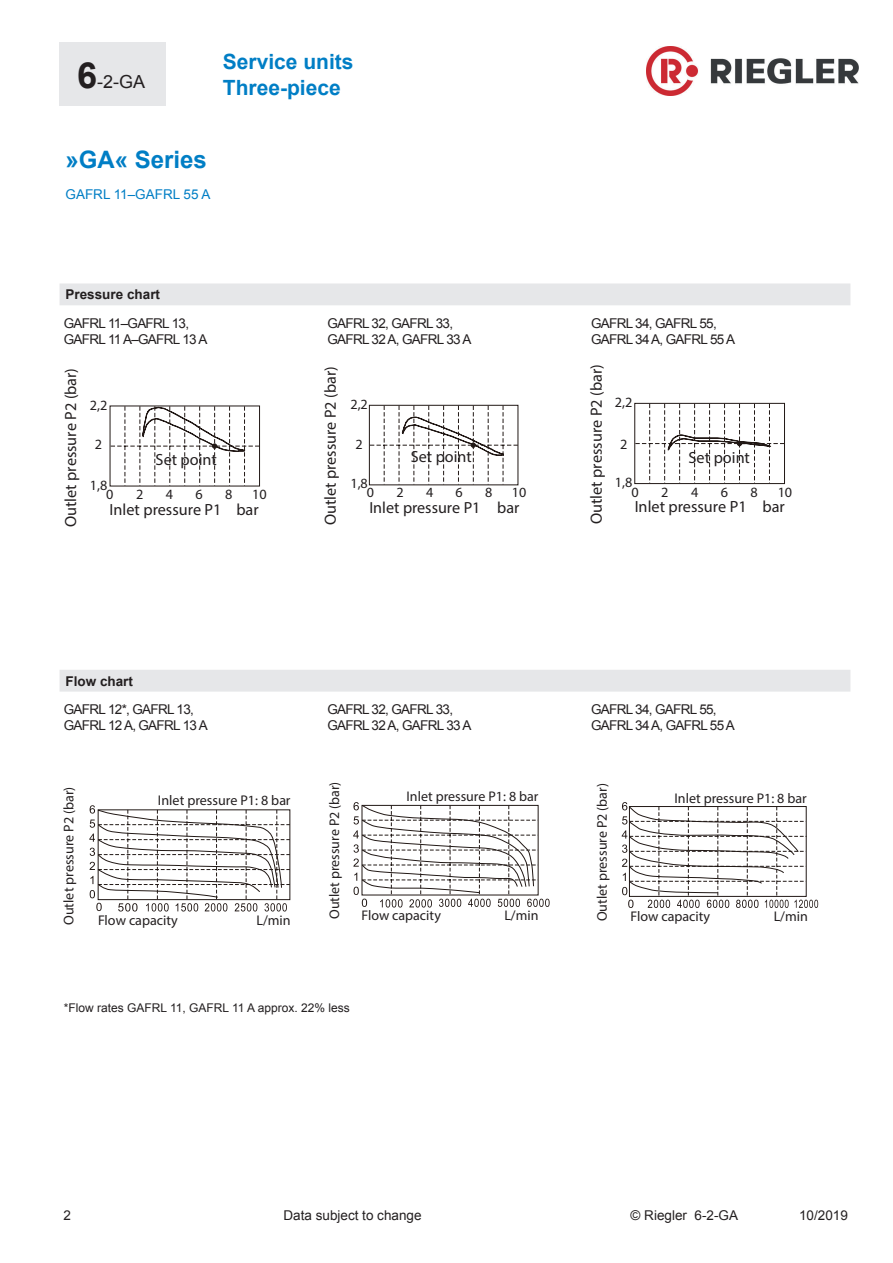
<style>
.page{position:relative;width:893px;height:1263px;background:#fff}
.page>*{position:absolute;margin:0;border:0;box-sizing:border-box;transform-origin:0 0}
.t1{font:700 24px "Arial";color:#007ec5}
.t2{font:700 21px/25.2px "Arial";color:#007ec5}
.t3{font:18px "Arial";color:#231f20}
.t4{font:16.2px "Myriad Pro";color:#231f20}
.t5{font:16.05px "Myriad Pro";color:#231f20}
.t6{font:14.25px "Myriad Pro";color:#231f20}
.t7{font:14.1px "Myriad Pro";color:#231f20}
.t8{font:13.95px "Myriad Pro";color:#231f20}
.t9{font:13.5px/16.2px "Arial";letter-spacing:-.05em;color:#231f20}
.t10{font:13.5px "Arial";color:#231f20}
.t11{font:700 13.5px "Arial";color:#231f20}
.t12{font:13.5px "Arial";color:#007ec5}
.t13{font:12px "Arial";color:#231f20}
.s1{font-weight:700;font-size:36px}
</style>
<div class="page">
<div style="left:60px;top:43px;width:106px;height:63px;background:#e6e7e9"></div>
<img style="left:647px;top:47px;width:212px;height:48px">
<div style="left:60px;top:670px;width:790px;height:22px;background:#e6e7e9"></div>
<svg style="left:89px;top:805px;width:201px;height:106px"></svg>
<svg style="left:353px;top:802px;width:197px;height:105px"></svg>
<svg style="left:622px;top:802px;width:196px;height:106px"></svg>
<div style="left:60px;top:283px;width:790px;height:22px;background:#e6e7e9"></div>
<div style="left:110px;top:405px;width:150px;height:81px;border:1px solid #211815"></div>
<svg style="left:110px;top:406px;width:149px;height:79px"></svg>
<div style="left:369px;top:405px;width:149px;height:80px;border:1px solid #211815"></div>
<svg style="left:369px;top:406px;width:149px;height:78px"></svg>
<div style="left:634px;top:403px;width:151px;height:81px;border:1px solid #211815"></div>
<svg style="left:635px;top:404px;width:149px;height:79px"></svg>
<h3 class="t3" style="left:77px;top:69px;width:70px"><span class="s1">6</span>-2-GA</h3>
<h2 class="t2" style="left:223px;top:50px;width:132px">Service units<br>Three-piece</h2>
<h1 class="t1" style="left:66px;top:144px;width:143px">»GA« Series</h1>
<p class="t12" style="left:66px;top:185px;width:147px">GAFRL 11–GAFRL 55 A</p>
<p class="t11" style="left:66px;top:286px;width:96px">Pressure chart</p>
<p class="t9" style="left:64px;top:315px;width:145px">GAFRL 11–GAFRL 13,<br>GAFRL 11 A–GAFRL 13 A</p>
<p class="t9" style="left:327px;top:315px;width:145px">GAFRL 32, GAFRL 33,<br>GAFRL 32 A, GAFRL 33 A</p>
<p class="t9" style="left:591px;top:315px;width:145px">GAFRL 34, GAFRL 55,<br>GAFRL 34 A, GAFRL 55 A</p>
<p class="t4" style="left:61px;top:527px;width:161px;rotate:-90deg">Outlet pressure P2 (bar)</p>
<p class="t6" style="left:90px;top:396px;width:19px">2,2</p>
<p class="t6" style="left:95px;top:436px;width:9px">2</p>
<p class="t4" style="left:156px;top:450px;width:63px">Set point</p>
<p class="t6" style="left:90px;top:476px;width:19px">1,8</p>
<p class="t6" style="left:106px;top:486px;width:9px">0</p>
<p class="t6" style="left:136px;top:486px;width:9px">2</p>
<p class="t6" style="left:166px;top:486px;width:9px">4</p>
<p class="t6" style="left:196px;top:486px;width:9px">6</p>
<p class="t6" style="left:225px;top:486px;width:9px">8</p>
<p class="t6" style="left:252px;top:486px;width:16px">10</p>
<p class="t4" style="left:110px;top:500px;width:151px">Inlet pressure P1 bar</p>
<p class="t5" style="left:320px;top:525px;width:160px;rotate:-90deg">Outlet pressure P2 (bar)</p>
<p class="t7" style="left:350px;top:395px;width:19px">2,2</p>
<p class="t7" style="left:355px;top:435px;width:9px">2</p>
<p class="t5" style="left:411px;top:447px;width:62px">Set point</p>
<p class="t7" style="left:350px;top:474px;width:19px">1,8</p>
<p class="t7" style="left:367px;top:484px;width:9px">0</p>
<p class="t7" style="left:396px;top:484px;width:9px">2</p>
<p class="t7" style="left:426px;top:484px;width:9px">4</p>
<p class="t7" style="left:456px;top:484px;width:9px">6</p>
<p class="t7" style="left:485px;top:484px;width:9px">8</p>
<p class="t7" style="left:512px;top:484px;width:16px">10</p>
<p class="t5" style="left:369px;top:498px;width:152px">Inlet pressure P1 bar</p>
<p class="t4" style="left:586px;top:524px;width:161px;rotate:-90deg">Outlet pressure P2 (bar)</p>
<p class="t6" style="left:615px;top:394px;width:19px">2,2</p>
<p class="t6" style="left:620px;top:435px;width:9px">2</p>
<p class="t4" style="left:689px;top:448px;width:63px">Set point</p>
<p class="t6" style="left:615px;top:473px;width:19px">1,8</p>
<p class="t6" style="left:631px;top:483px;width:9px">0</p>
<p class="t6" style="left:661px;top:483px;width:9px">2</p>
<p class="t6" style="left:691px;top:483px;width:9px">4</p>
<p class="t6" style="left:721px;top:483px;width:9px">6</p>
<p class="t6" style="left:751px;top:483px;width:9px">8</p>
<p class="t6" style="left:778px;top:483px;width:16px">10</p>
<p class="t4" style="left:635px;top:497px;width:152px">Inlet pressure P1 bar</p>
<p class="t11" style="left:66px;top:672px;width:69px">Flow chart</p>
<p class="t9" style="left:64px;top:701px;width:145px">GAFRL 12*, GAFRL 13,<br>GAFRL 12 A, GAFRL 13 A</p>
<p class="t9" style="left:327px;top:701px;width:145px">GAFRL 32, GAFRL 33,<br>GAFRL 32 A, GAFRL 33 A</p>
<p class="t9" style="left:591px;top:701px;width:145px">GAFRL 34, GAFRL 55,<br>GAFRL 34 A, GAFRL 55 A</p>
<p class="t7" style="left:60px;top:925px;width:140px;rotate:-90deg">Outlet pressure P2 (bar)</p>
<p class="t7" style="left:158px;top:792px;width:134px">Inlet pressure P1: 8 bar</p>
<p class="t7" style="left:98px;top:911px;width:81px">Flow capacity</p>
<p class="t7" style="left:256px;top:911px;width:36px">L/min</p>
<p class="t8" style="left:326px;top:919px;width:139px;rotate:-90deg">Outlet pressure P2 (bar)</p>
<p class="t8" style="left:407px;top:787px;width:133px">Inlet pressure P1: 8 bar</p>
<p class="t8" style="left:362px;top:906px;width:81px">Flow capacity</p>
<p class="t8" style="left:504px;top:906px;width:36px">L/min</p>
<p class="t7" style="left:593px;top:921px;width:139px;rotate:-90deg">Outlet pressure P2 (bar)</p>
<p class="t7" style="left:675px;top:789px;width:134px">Inlet pressure P1: 8 bar</p>
<p class="t7" style="left:631px;top:907px;width:81px">Flow capacity</p>
<p class="t7" style="left:774px;top:907px;width:36px">L/min</p>
<p class="t13" style="left:64px;top:999px;width:288px">*Flow rates GAFRL 11, GAFRL 11 A approx. 22% less</p>
<p class="t9" style="left:63px;top:1208px;width:9px">2</p>
<p class="t10" style="left:283px;top:1207px;width:140px">Data subject to change</p>
<p class="t10" style="left:631px;top:1207px;width:109px">© Riegler 6-2-GA</p>
<p class="t9" style="left:799px;top:1208px;width:50px">10/2019</p>
</div>
